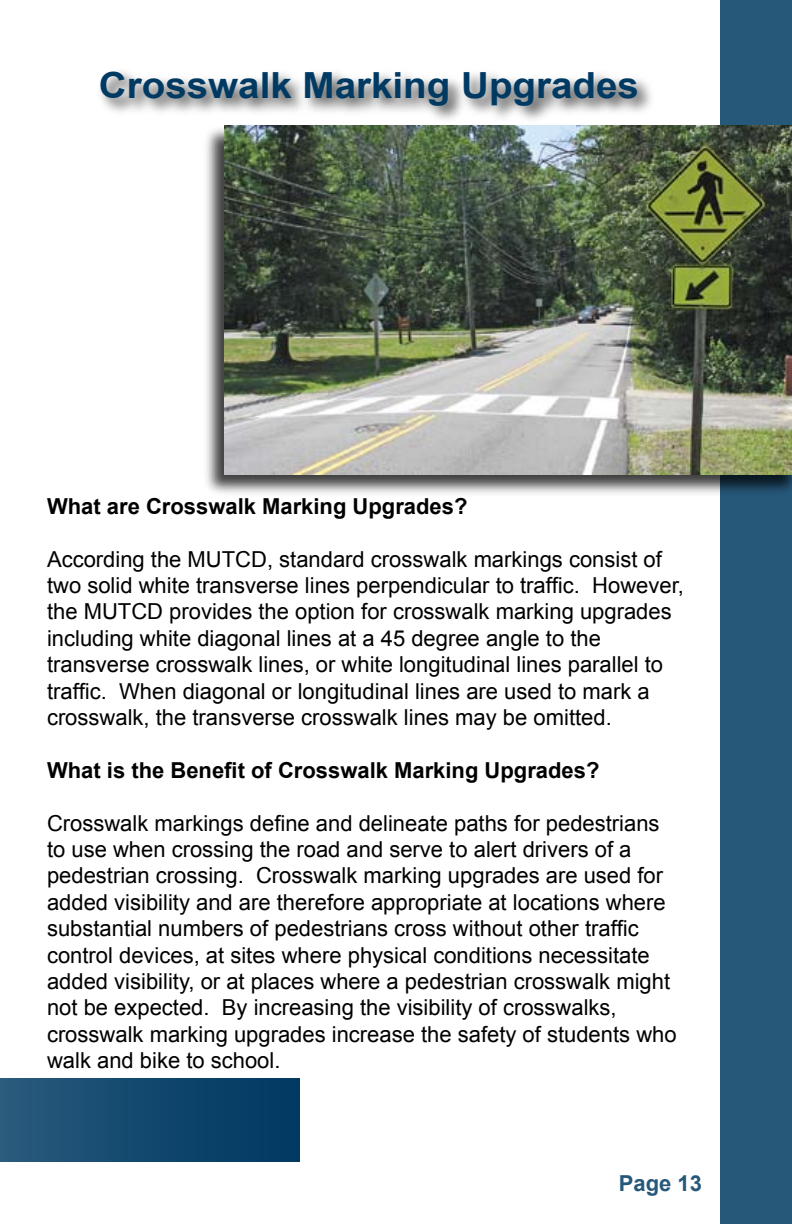
<style>
.page{position:relative;width:792px;height:1224px;background:#fff}
.page>*{position:absolute;margin:0;border:0;box-sizing:border-box;transform-origin:0 0}
.t1{font:700 36px "Arial";color:#003a63;scale:1.07 1}
.t2{font:22px/26.4px "Arial";color:#000}
.t3{font:700 22px "Arial";color:#000}
.t4{font:700 22px "Arial";color:#26587a}
</style>
<div class="page">
<div style="left:720px;top:0;width:72px;height:1224px;background:#26587a"></div>
<div style="left:0;top:1078px;width:299px;height:84px;background:linear-gradient(to right,#295a7c,#003761)"></div>
<div style="left:95px;top:66px;width:561px;height:59px;background:#000;opacity:.75"></div>
<div style="left:202px;top:124px;width:590px;height:375px;background:#000;opacity:.75"></div>
<img style="left:225px;top:126px;width:567px;height:348px">
<h1 class="t1" style="left:99px;top:62px;width:506px">Crosswalk Marking Upgrades</h1>
<p class="t3" style="left:47px;top:492px;width:422px">What are Crosswalk Marking Upgrades?</p>
<p class="t2" style="left:47px;top:546px;width:639px">According the MUTCD, standard crosswalk markings consist of two solid white transverse lines perpendicular to traffic. However, the MUTCD provides the option for crosswalk marking upgrades including white diagonal lines at a 45 degree angle to the transverse crosswalk lines, or white longitudinal lines parallel to traffic. When diagonal or longitudinal lines are used to mark a crosswalk, the transverse crosswalk lines may be omitted.</p>
<p class="t3" style="left:47px;top:756px;width:554px">What is the Benefit of Crosswalk Marking Upgrades?</p>
<p class="t2" style="left:47px;top:810px;width:631px">Crosswalk markings define and delineate paths for pedestrians to use when crossing the road and serve to alert drivers of a pedestrian crossing. Crosswalk marking upgrades are used for added visibility and are therefore appropriate at locations where substantial numbers of pedestrians cross without other traffic control devices, at sites where physical conditions necessitate added visibility, or at places where a pedestrian crosswalk might not be expected. By increasing the visibility of crosswalks, crosswalk marking upgrades increase the safety of students who walk and bike to school.</p>
<p class="t4" style="left:619px;top:1168px;width:83px">Page 13</p>
</div>
